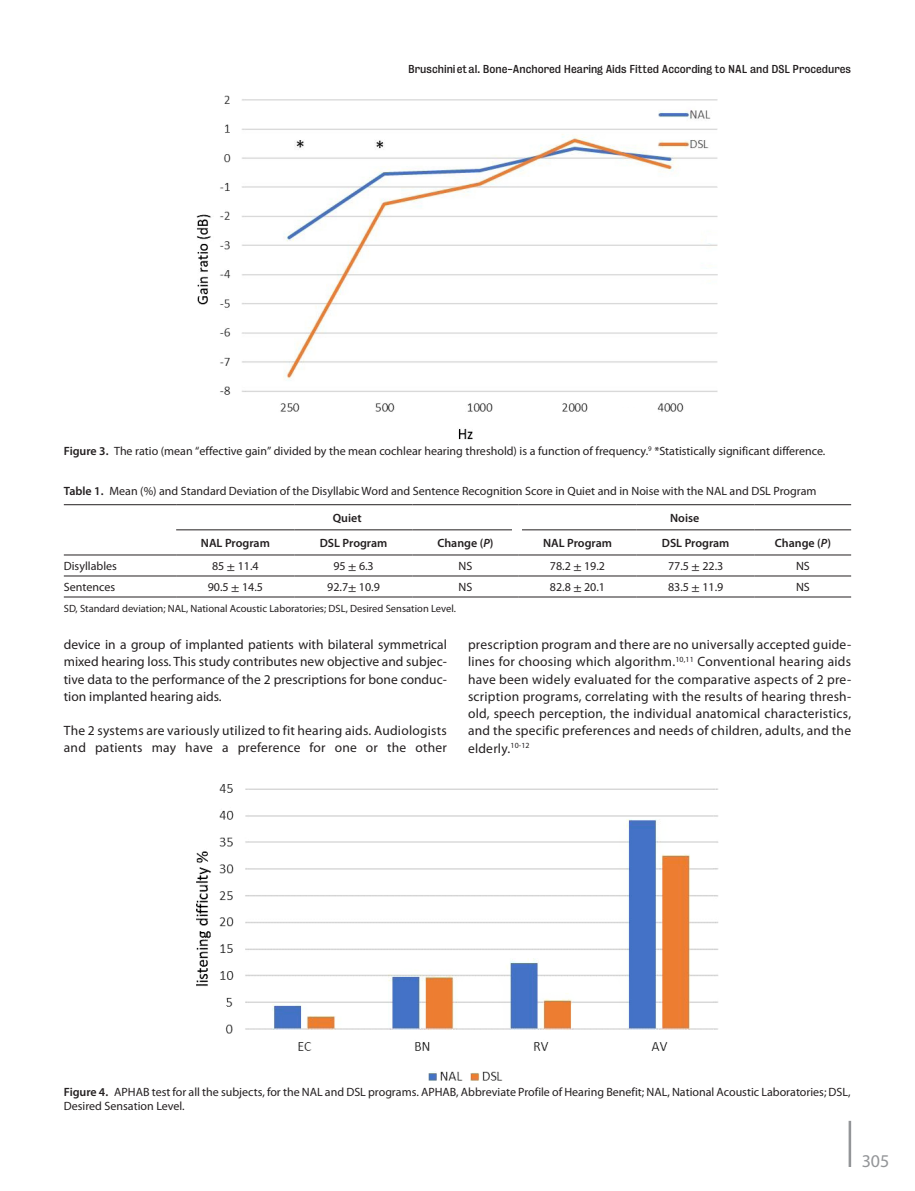
<style>
.page{position:relative;width:915px;height:1191px;background:#fff}
.page>*{position:absolute;margin:0;border:0;box-sizing:border-box;transform-origin:0 0}
.t1{font:18px "Myriad Pro";color:#939598}
.t2{font:13.5px/17.2px "Myriad Pro";letter-spacing:.02em;color:#231f20;text-align:justify}
.t3{font:12px/26.4px "Myriad Pro";color:#231f20}
.t4{font:600 12px "Myriad Pro";color:#231f20}
.t5{font:10.5px "Myriad Pro";color:#231f20}
.t6{font:10.5px "Bureau Grotesque Five Three";color:#231f20}
.s1{font-weight:600}
.s2{font-style:italic}
.s3{font-family:"STIX General"}
</style>
<div class="page">
<hr style="left:848px;top:1120px;width:2px;height:47px;background:#939598">
<img style="left:196px;top:95px;width:522px;height:345px">
<hr style="left:176px;top:504px;width:118px;height:1px;background:#231f20">
<hr style="left:294px;top:504px;width:118px;height:1px;background:#231f20">
<hr style="left:412px;top:504px;width:106px;height:1px;background:#231f20">
<hr style="left:518px;top:504px;width:118px;height:1px;background:#231f20">
<hr style="left:636px;top:504px;width:118px;height:1px;background:#231f20">
<hr style="left:754px;top:504px;width:96px;height:1px;background:#231f20">
<hr style="left:176px;top:529px;width:118px;height:1px;background:#231f20">
<hr style="left:294px;top:529px;width:118px;height:1px;background:#231f20">
<hr style="left:412px;top:529px;width:106px;height:1px;background:#231f20">
<hr style="left:518px;top:529px;width:118px;height:1px;background:#231f20">
<hr style="left:636px;top:529px;width:118px;height:1px;background:#231f20">
<hr style="left:754px;top:529px;width:96px;height:1px;background:#231f20">
<hr style="left:176px;top:555px;width:118px;height:1px;background:#231f20">
<hr style="left:294px;top:555px;width:118px;height:1px;background:#231f20">
<hr style="left:412px;top:555px;width:106px;height:1px;background:#231f20">
<hr style="left:518px;top:555px;width:118px;height:1px;background:#231f20">
<hr style="left:636px;top:555px;width:118px;height:1px;background:#231f20">
<hr style="left:754px;top:555px;width:96px;height:1px;background:#231f20">
<hr style="left:64px;top:576px;width:112px;height:1px;background:#231f20">
<hr style="left:64px;top:597px;width:112px;height:1px;background:#231f20">
<hr style="left:176px;top:576px;width:118px;height:1px;background:#231f20">
<hr style="left:176px;top:597px;width:118px;height:1px;background:#231f20">
<hr style="left:294px;top:576px;width:118px;height:1px;background:#231f20">
<hr style="left:294px;top:597px;width:118px;height:1px;background:#231f20">
<hr style="left:412px;top:576px;width:106px;height:1px;background:#231f20">
<hr style="left:412px;top:597px;width:106px;height:1px;background:#231f20">
<hr style="left:518px;top:576px;width:118px;height:1px;background:#231f20">
<hr style="left:518px;top:597px;width:118px;height:1px;background:#231f20">
<hr style="left:636px;top:576px;width:118px;height:1px;background:#231f20">
<hr style="left:636px;top:597px;width:118px;height:1px;background:#231f20">
<hr style="left:754px;top:576px;width:96px;height:1px;background:#231f20">
<hr style="left:754px;top:597px;width:96px;height:1px;background:#231f20">
<hr style="left:64px;top:504px;width:112px;height:1px;background:#231f20">
<hr style="left:64px;top:555px;width:112px;height:1px;background:#231f20">
<div style="left:512px;top:521px;width:9px;height:17px;background:#fff"></div>
<img style="left:196px;top:784px;width:522px;height:297px">
<p class="t6" style="left:408px;top:62px;width:444px">Bruschini et al. Bone-Anchored Hearing Aids Fitted According to NAL and DSL Procedures</p>
<p class="t3" style="left:64px;top:437px;width:762px"><span class="s1">Figure 3.</span> The ratio (mean “effective gain” divided by the mean cochlear hearing threshold) is a function of frequency.<sup>9</sup> *Statistically significant difference.</p>
<p class="t3" style="left:332px;top:478px;width:485px;text-indent:-269px"><span class="s1">Table 1.</span> Mean (%) and Standard Deviation of the Disyllabic Word and Sentence Recognition Score in Quiet and in Noise with the NAL and DSL Program<br><span class="s1">Quiet</span></p>
<p class="t4" style="left:670px;top:510px;width:31px">Noise</p>
<p class="t4" style="left:201px;top:535px;width:70px">NAL Program</p>
<p class="t4" style="left:319px;top:535px;width:69px">DSL Program</p>
<p class="t4" style="left:437px;top:535px;width:58px">Change (<span class="s2">P</span>)</p>
<p class="t4" style="left:543px;top:535px;width:70px">NAL Program</p>
<p class="t4" style="left:661px;top:535px;width:69px">DSL Program</p>
<p class="t4" style="left:774px;top:535px;width:58px">Change (<span class="s2">P</span>)</p>
<p class="t3" style="left:64px;top:552px;width:55px">Disyllables</p>
<p class="t3" style="left:212px;top:552px;width:48px">85 <span class="s3">±</span> 11.4</p>
<p class="t3" style="left:333px;top:552px;width:42px">95 <span class="s3">±</span> 6.3</p>
<p class="t3" style="left:458px;top:552px;width:15px">NS</p>
<p class="t3" style="left:549px;top:552px;width:57px">78.2 <span class="s3">±</span> 19.2</p>
<p class="t3" style="left:667px;top:552px;width:57px">77.5 <span class="s3">±</span> 22.3</p>
<p class="t3" style="left:795px;top:552px;width:15px">NS</p>
<p class="t3" style="left:64px;top:573px;width:53px">Sentences</p>
<p class="t3" style="left:208px;top:573px;width:57px">90.5 <span class="s3">±</span> 14.5</p>
<p class="t3" style="left:327px;top:573px;width:54px">92.7<span class="s3">±</span> 10.9</p>
<p class="t3" style="left:458px;top:573px;width:15px">NS</p>
<p class="t3" style="left:549px;top:573px;width:57px">82.8 <span class="s3">±</span> 20.1</p>
<p class="t3" style="left:667px;top:573px;width:57px">83.5 <span class="s3">±</span> 11.9</p>
<p class="t3" style="left:795px;top:573px;width:15px">NS</p>
<p class="t5" style="left:64px;top:602px;width:393px">SD, Standard deviation; NAL, National Acoustic Laboratories; DSL, Desired Sensation Level.</p>
<p class="t2" style="left:64px;top:635px;width:384px">device in a group of implanted patients with bilateral symmetrical mixed hearing loss. This study contributes new objective and subjec&shy;tive data to the performance of the 2 prescriptions for bone conduc&shy;tion implanted hearing aids.</p>
<p class="t2" style="left:64px;top:721px;width:384px">The 2 systems are variously utilized to fit hearing aids. Audiologists and patients may have a preference for one or the other</p>
<p class="t2" style="left:468px;top:635px;width:384px">prescription program and there are no universally accepted guide&shy;lines for choosing which algorithm.<sup>10,11</sup> Conventional hearing aids have been widely evaluated for the comparative aspects of 2 pre&shy;scription programs, correlating with the results of hearing thresh&shy;old, speech perception, the individual anatomical characteristics, and the specific preferences and needs of children, adults, and the elderly.<sup>10-12</sup></p>
<p class="t3" style="left:64px;top:1084px;width:788px;line-height:14.4px"><span class="s1">Figure 4.</span> APHAB test for all the subjects, for the NAL and DSL programs. APHAB, Abbreviate Profile of Hearing Benefit; NAL, National Acoustic Laboratories; DSL,<br>Desired Sensation Level.</p>
<h1 class="t1" style="left:861px;top:1149px;width:29px">305</h1>
</div>
